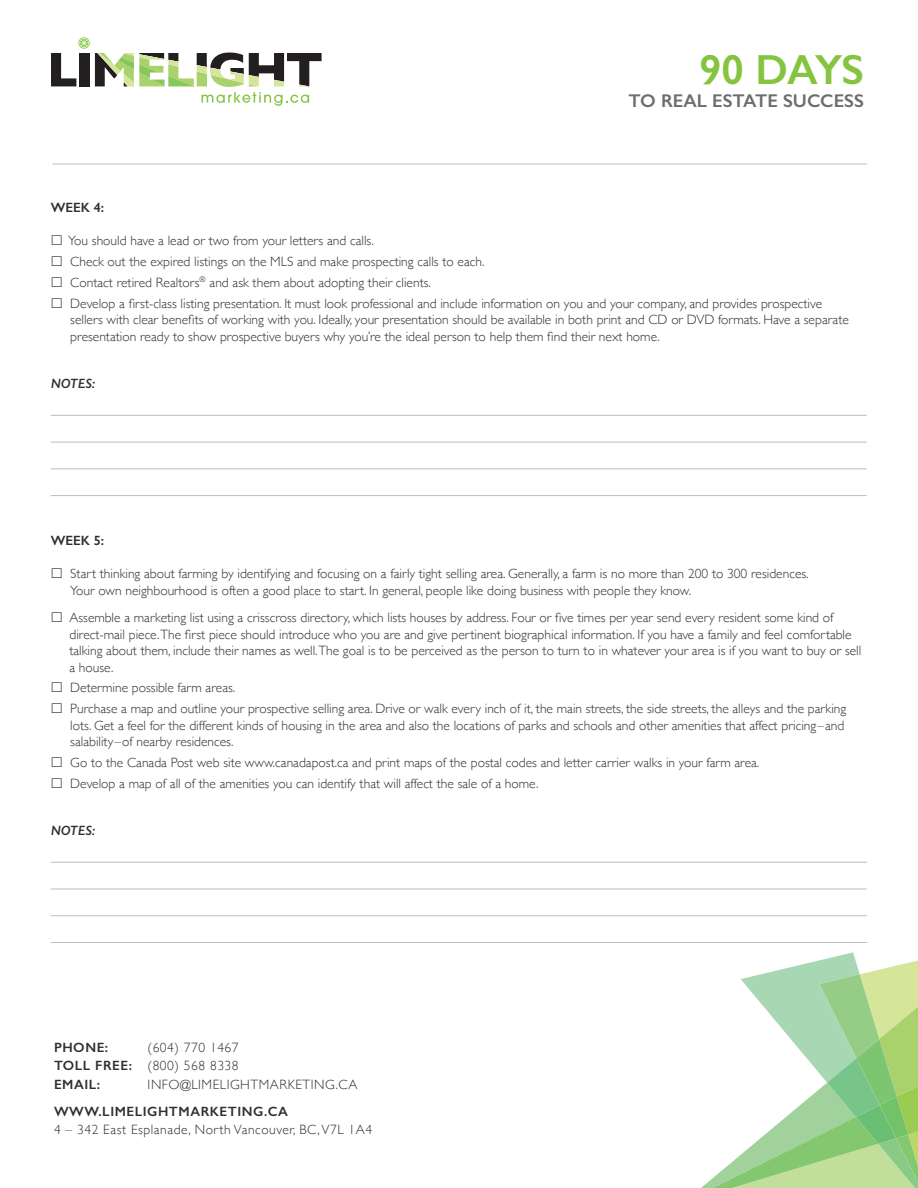
<style>
.page{position:relative;width:918px;height:1188px;background:#fff}
.page>*{position:absolute;margin:0;border:0;box-sizing:border-box;transform-origin:0 0}
.t1{font:600 42.3px "Gill Sans";letter-spacing:-.025em;color:#84c440}
.t2{font:600 18.45px "Gill Sans";color:#6c6d70}
.t3{font:300 13.5px/16.5px "Gill Sans";color:#312f30}
.t4{font:300 13.5px/18px "Gill Sans";letter-spacing:.04em;color:#312f30;text-align:right}
.t5{font:600 13.5px "Gill Sans";letter-spacing:.04em;color:#312f30}
.t6{font:italic 600 13.5px "Gill Sans";color:#312f30}
.s1{font-weight:600}
</style>
<div class="page">
<svg style="left:701px;top:952px;width:217px;height:236px"></svg>
<svg style="left:51px;top:37px;width:271px;height:69px"></svg>
<hr style="left:51px;top:415px;width:816px;height:1px;background:#bcbdc0">
<hr style="left:51px;top:442px;width:816px;height:1px;background:#bcbdc0">
<hr style="left:51px;top:468px;width:816px;height:1px;background:#bcbdc0">
<hr style="left:51px;top:495px;width:816px;height:1px;background:#bcbdc0">
<hr style="left:51px;top:862px;width:816px;height:1px;background:#bcbdc0">
<hr style="left:51px;top:889px;width:816px;height:1px;background:#bcbdc0">
<hr style="left:51px;top:915px;width:816px;height:1px;background:#bcbdc0">
<hr style="left:51px;top:942px;width:816px;height:1px;background:#bcbdc0">
<hr style="left:52px;top:164px;width:815px;height:1px;background:#bcbdc0">
<h1 class="t1" style="left:699px;top:44px;width:166px">90 DAYS</h1>
<h2 class="t2" style="left:629px;top:90px;width:237px">TO REAL ESTATE SUCCESS</h2>
<p class="t5" style="left:51px;top:200px;width:55px">WEEK 4:</p>
<p class="t3" style="left:68px;top:232px;width:307px">You should have a lead or two from your letters and calls.</p>
<p class="t3" style="left:70px;top:253px;width:416px">Check out the expired listings on the MLS and make prospecting calls to each.</p>
<p class="t3" style="left:70px;top:274px;width:362px">Contact retired Realtors<sup>®</sup> and ask them about adopting their clients.</p>
<p class="t3" style="left:70px;top:294px;width:780px">Develop a first-class listing presentation. It must look professional and include information on you and your company, and provides prospective sellers with clear benefits of working with you. Ideally, your presentation should be available in both print and CD or DVD formats. Have a separate presentation ready to show prospective buyers why you’re the ideal person to help them find their next home.</p>
<p class="t6" style="left:51px;top:375px;width:46px">NOTES:</p>
<p class="t5" style="left:51px;top:533px;width:55px">WEEK 5:</p>
<p class="t3" style="left:70px;top:565px;width:740px">Start thinking about farming by identifying and focusing on a fairly tight selling area. Generally, a farm is no more than 200 to 300 residences.<br>Your own neighbourhood is often a good place to start. In general, people like doing business with people they know.</p>
<p class="t3" style="left:69px;top:609px;width:793px">Assemble a marketing list using a crisscross directory, which lists houses by address. Four or five times per year send every resident some kind of direct-mail piece.The first piece should introduce who you are and give pertinent biographical information. If you have a family and feel comfortable talking about them, include their names as well.The goal is to be perceived as the person to turn to in whatever your area is if you want to buy or sell a house.</p>
<p class="t3" style="left:70px;top:679px;width:166px">Determine possible farm areas.</p>
<p class="t3" style="left:70px;top:700px;width:778px">Purchase a map and outline your prospective selling area. Drive or walk every inch of it, the main streets, the side streets, the alleys and the parking lots. Get a feel for the different kinds of housing in the area and also the locations of parks and schools and other amenities that affect pricing–and salability–of nearby residences.</p>
<p class="t3" style="left:70px;top:754px;width:691px">Go to the Canada Post web site www.canadapost.ca and print maps of the postal codes and letter carrier walks in your farm area.</p>
<p class="t3" style="left:70px;top:774px;width:470px">Develop a map of all of the amenities you can identify that will affect the sale of a home.</p>
<p class="t6" style="left:51px;top:822px;width:46px">NOTES:</p>
<p class="t4" style="left:54px;top:1037px;width:186px">(604) 770 1467<br><span class="s1">TOLL FREE:</span> (800) 568 8338</p>
<p class="t5" style="left:54px;top:1076px;width:48px">EMAIL:</p>
<p class="t4" style="left:148px;top:1075px;width:211px">INFO@LIMELIGHTMARKETING.CA</p>
<p class="t5" style="left:54px;top:1104px;width:236px">WWW.LIMELIGHTMARKETING.CA</p>
<p class="t4" style="left:54px;top:1120px;width:320px">4 – 342 East Esplanade, North Vancouver, BC, V7L 1A4</p>
<p class="t5" style="left:54px;top:1039px;width:56px">PHONE:</p>
</div>
